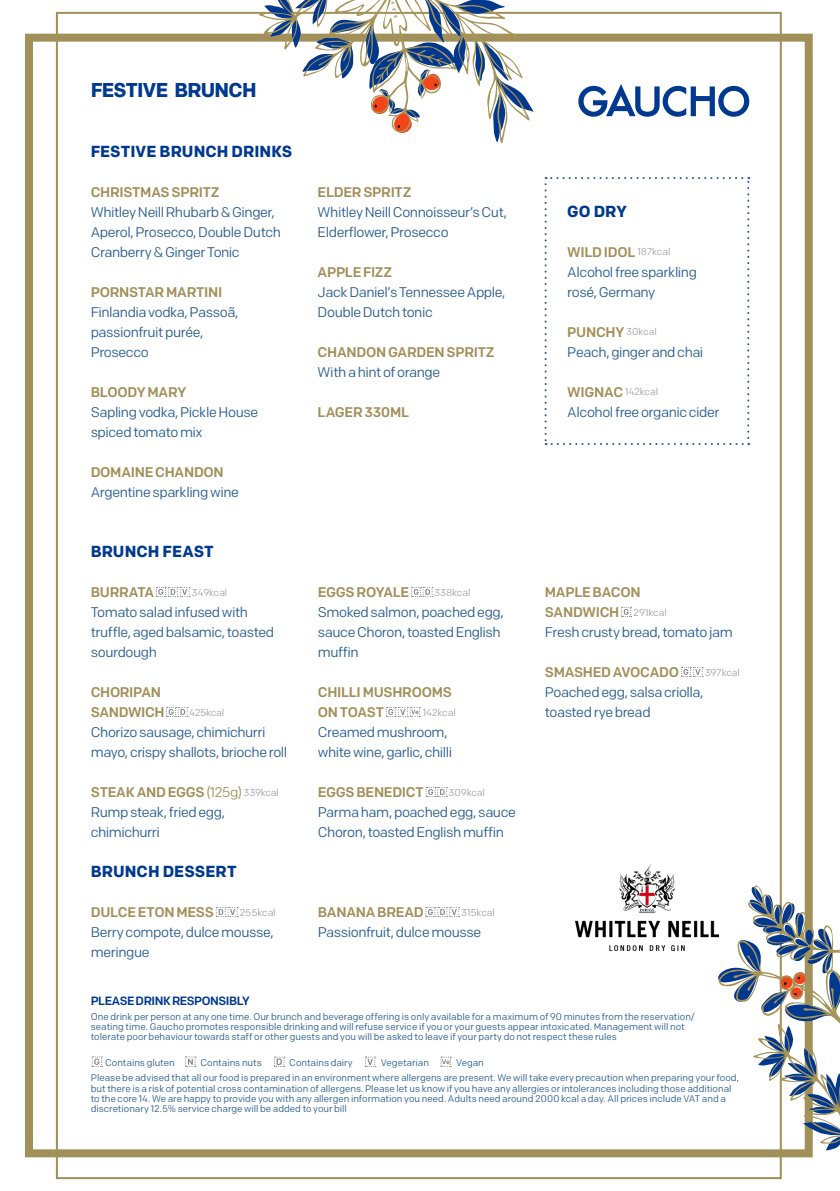
<style>
.page{position:relative;width:840px;height:1191px;background:#fff}
.page>*{position:absolute;margin:0;border:0;box-sizing:border-box;transform-origin:0 0}
.Main_title_22_25{font:700 20px "Colfax";letter-spacing:-.035em;color:#00398f}
.Page_header_9_5_12{font:700 16px "Colfax";color:#00398f}
.Food_title_9_5_12{font:14px/20px "Colfax";letter-spacing:-.03em;color:#295d90}
.Food_title_9_5_12-2{font:500 14px "Colfax";letter-spacing:-.02em;color:#a2905a}
.Food_Descriptor_9_5{font:14px/20px "Colfax";letter-spacing:-.03em;color:#295d90}
.Small_print_5_6{font:500 12px "Colfax";letter-spacing:-.04em;color:#00398f}
.Food_title_9_5_12-3{font:10px "Colfax";letter-spacing:-.02em;color:#a3a3a3}
.Small_print_5_6-2{font:9.6px/10px "Colfax";color:#295d90}
.s1{font-weight:400}
.s2{font-weight:400;font-size:10px;color:#a3a3a3}
.s3{font-weight:500;font-size:14px;color:#a2905a}
</style>
<div class="page">
<svg style="left:544px;top:177px;width:204px;height:268px"></svg>
<svg style="left:156px;top:587px;width:34px;height:10px"></svg>
<svg style="left:166px;top:707px;width:22px;height:10px"></svg>
<svg style="left:216px;top:907px;width:22px;height:10px"></svg>
<svg style="left:411px;top:587px;width:22px;height:10px"></svg>
<svg style="left:385px;top:707px;width:35px;height:10px"></svg>
<svg style="left:425px;top:787px;width:22px;height:10px"></svg>
<svg style="left:425px;top:907px;width:34px;height:10px"></svg>
<svg style="left:621px;top:607px;width:10px;height:10px"></svg>
<svg style="left:681px;top:667px;width:22px;height:10px"></svg>
<svg style="left:365px;top:1056px;width:10px;height:11px"></svg>
<svg style="left:440px;top:1056px;width:11px;height:11px"></svg>
<svg style="left:185px;top:1056px;width:11px;height:11px"></svg>
<svg style="left:274px;top:1056px;width:11px;height:11px"></svg>
<svg style="left:92px;top:1056px;width:10px;height:11px"></svg>
<img style="left:575px;top:864px;width:142px;height:86px">
<div style="left:25px;top:34px;width:787px;height:1123px;border:8px solid #a2905a"></div>
<svg style="left:578px;top:84px;width:170px;height:33px"></svg>
<svg style="left:717px;top:878px;width:122px;height:279px"></svg>
<svg style="left:259px;top:0;width:274px;height:144px"></svg>
<p class="Main_title_22_25" style="left:91px;top:77px;width:167px">FESTIVE BRUNCH</p>
<p class="Page_header_9_5_12" style="left:91px;top:141px;width:203px">FESTIVE BRUNCH DRINKS</p>
<p class="Food_title_9_5_12-2" style="left:91px;top:183px;width:130px">CHRISTMAS SPRITZ</p>
<p class="Food_title_9_5_12" style="left:91px;top:202px;width:192px">Whitley Neill Rhubarb &amp; Ginger,<br>Aperol, Prosecco, Double Dutch<br>Cranberry &amp; Ginger Tonic</p>
<p class="Food_title_9_5_12-2" style="left:91px;top:283px;width:133px">PORNSTAR MARTINI</p>
<p class="Food_title_9_5_12" style="left:91px;top:302px;width:149px">Finlandia vodka, Passoã, passionfruit purée,<br>Prosecco</p>
<p class="Food_title_9_5_12-2" style="left:91px;top:383px;width:97px">BLOODY MARY</p>
<p class="Food_title_9_5_12" style="left:91px;top:402px;width:169px">Sapling vodka, Pickle House spiced tomato mix</p>
<p class="Food_title_9_5_12-2" style="left:91px;top:463px;width:134px">DOMAINE CHANDON</p>
<p class="Food_title_9_5_12" style="left:91px;top:482px;width:150px">Argentine sparkling wine</p>
<p class="Page_header_9_5_12" style="left:91px;top:541px;width:125px">BRUNCH FEAST</p>
<p class="Food_title_9_5_12-2" style="left:91px;top:583px;width:65px">BURRATA</p>
<p class="Food_title_9_5_12-3" style="left:191px;top:586px;width:37px">349kcal</p>
<p class="Food_title_9_5_12" style="left:91px;top:602px;width:185px">Tomato salad infused with truffle, aged balsamic, toasted sourdough</p>
<p class="Food_title_9_5_12-2" style="left:91px;top:683px;width:72px">CHORIPAN</p>
<p class="Food_title_9_5_12-2" style="left:91px;top:703px;width:75px">SANDWICH</p>
<p class="Food_title_9_5_12-3" style="left:189px;top:706px;width:37px">425kcal</p>
<p class="Food_title_9_5_12" style="left:91px;top:722px;width:198px">Chorizo sausage, chimichurri mayo, crispy shallots, brioche roll</p>
<p class="Food_title_9_5_12-2" style="left:91px;top:783px;width:189px">STEAK AND EGGS <span class="s1">(125g)</span> <span class="s2">339kcal</span></p>
<p class="Food_title_9_5_12" style="left:91px;top:802px;width:136px">Rump steak, fried egg, chimichurri</p>
<p class="Page_header_9_5_12" style="left:91px;top:861px;width:147px">BRUNCH DESSERT</p>
<p class="Food_title_9_5_12-2" style="left:91px;top:903px;width:125px">DULCE ETON MESS</p>
<p class="Food_title_9_5_12-3" style="left:239px;top:906px;width:38px">255kcal</p>
<p class="Food_title_9_5_12" style="left:91px;top:922px;width:184px">Berry compote, dulce mousse, meringue</p>
<p class="Food_title_9_5_12-2" style="left:317px;top:183px;width:95px">ELDER SPRITZ</p>
<p class="Food_title_9_5_12" style="left:317px;top:202px;width:191px">Whitley Neill Connoisseur’s Cut,<br>Elderflower, Prosecco</p>
<p class="Food_title_9_5_12-2" style="left:317px;top:263px;width:76px">APPLE FIZZ</p>
<p class="Food_Descriptor_9_5" style="left:317px;top:282px;width:189px">Jack Daniel’s Tennessee Apple,<br>Double Dutch tonic</p>
<p class="Food_title_9_5_12-2" style="left:317px;top:343px;width:178px">CHANDON GARDEN SPRITZ</p>
<p class="Food_title_9_5_12" style="left:317px;top:362px;width:124px">With a hint of orange</p>
<p class="Food_title_9_5_12-2" style="left:317px;top:403px;width:93px">LAGER 330ML</p>
<p class="Food_title_9_5_12-2" style="left:317px;top:583px;width:93px">EGGS ROYALE</p>
<p class="Food_title_9_5_12-3" style="left:434px;top:586px;width:38px">338kcal</p>
<p class="Food_title_9_5_12" style="left:317px;top:602px;width:187px">Smoked salmon, poached egg, sauce Choron, toasted English muffin</p>
<p class="Food_title_9_5_12-2" style="left:317px;top:683px;width:135px">CHILLI MUSHROOMS</p>
<p class="Food_title_9_5_12-2" style="left:317px;top:703px;width:68px">ON TOAST</p>
<p class="Food_title_9_5_12-3" style="left:422px;top:706px;width:35px">142kcal</p>
<p class="Food_title_9_5_12" style="left:317px;top:722px;width:131px">Creamed mushroom,</p>
<p class="Food_title_9_5_12" style="left:317px;top:742px;width:136px">white wine, garlic, chilli</p>
<p class="Food_title_9_5_12-2" style="left:317px;top:783px;width:107px">EGGS BENEDICT</p>
<p class="Food_title_9_5_12-3" style="left:448px;top:786px;width:38px">309kcal</p>
<p class="Food_title_9_5_12" style="left:317px;top:802px;width:199px">Parma ham, poached egg, sauce<br>Choron, toasted English muffin</p>
<p class="Food_title_9_5_12-2" style="left:317px;top:903px;width:107px">BANANA BREAD</p>
<p class="Food_title_9_5_12-3" style="left:461px;top:906px;width:35px">315kcal</p>
<p class="Food_title_9_5_12" style="left:317px;top:922px;width:165px">Passionfruit, dulce mousse</p>
<p class="Page_header_9_5_12" style="left:567px;top:201px;width:61px">GO DRY</p>
<p class="Food_title_9_5_12-2" style="left:567px;top:243px;width:105px">WILD IDOL <span class="s2">187kcal</span></p>
<p class="Food_title_9_5_12" style="left:567px;top:262px;width:131px">Alcohol free sparkling</p>
<p class="Food_title_9_5_12" style="left:567px;top:282px;width:89px">rosé, Germany</p>
<p class="Food_title_9_5_12-2" style="left:567px;top:323px;width:91px">PUNCHY <span class="s2">30kcal</span></p>
<p class="Food_title_9_5_12" style="left:567px;top:342px;width:137px">Peach, ginger and chai</p>
<p class="Food_title_9_5_12-3" style="left:567px;top:386px;width:92px"><span class="s3">WIGNAC</span> 142kcal</p>
<p class="Food_title_9_5_12" style="left:567px;top:402px;width:153px">Alcohol free organic cider</p>
<p class="Food_title_9_5_12-2" style="left:544px;top:583px;width:97px">MAPLE BACON</p>
<p class="Food_title_9_5_12-2" style="left:544px;top:603px;width:123px">SANDWICH <span class="s2">291kcal</span></p>
<p class="Food_title_9_5_12" style="left:544px;top:622px;width:189px">Fresh crusty bread, tomato jam</p>
<p class="Food_title_9_5_12-2" style="left:544px;top:663px;width:136px">SMASHED AVOCADO</p>
<p class="Food_title_9_5_12-3" style="left:704px;top:666px;width:37px">397kcal</p>
<p class="Food_title_9_5_12" style="left:544px;top:682px;width:160px">Poached egg, salsa criolla, toasted rye bread</p>
<p class="Small_print_5_6" style="left:91px;top:993px;width:160px">PLEASE DRINK RESPONSIBLY</p>
<p class="Small_print_5_6-2" style="left:91px;top:1011px;width:605px">One drink per person at any one time. Our brunch and beverage offering is only available for a maximum of 90 minutes from the reservation/ seating time. Gaucho promotes responsible drinking and will refuse service if you or your guests appear intoxicated. Management will not tolerate poor behaviour towards staff or other guests and you will be asked to leave if your party do not respect these rules</p>
<p class="Small_print_5_6-2" style="left:105px;top:1057px;width:71px">Contains gluten</p>
<p class="Small_print_5_6-2" style="left:200px;top:1057px;width:63px">Contains nuts</p>
<p class="Small_print_5_6-2" style="left:289px;top:1057px;width:65px">Contains dairy</p>
<p class="Small_print_5_6-2" style="left:380px;top:1057px;width:50px">Vegetarian</p>
<p class="Small_print_5_6-2" style="left:456px;top:1057px;width:29px">Vegan</p>
<p class="Small_print_5_6-2" style="left:91px;top:1073px;width:649px">Please be advised that all our food is prepared in an environment where allergens are present. We will take every precaution when preparing your food, but there is a risk of potential cross contamination of allergens. Please let us know if you have any allergies or intolerances including those additional to the core 14. We are happy to provide you with any allergen information you need. Adults need around 2000 kcal a day. All prices include VAT and a discretionary 12.5% service charge will be added to your bill</p>
</div>
